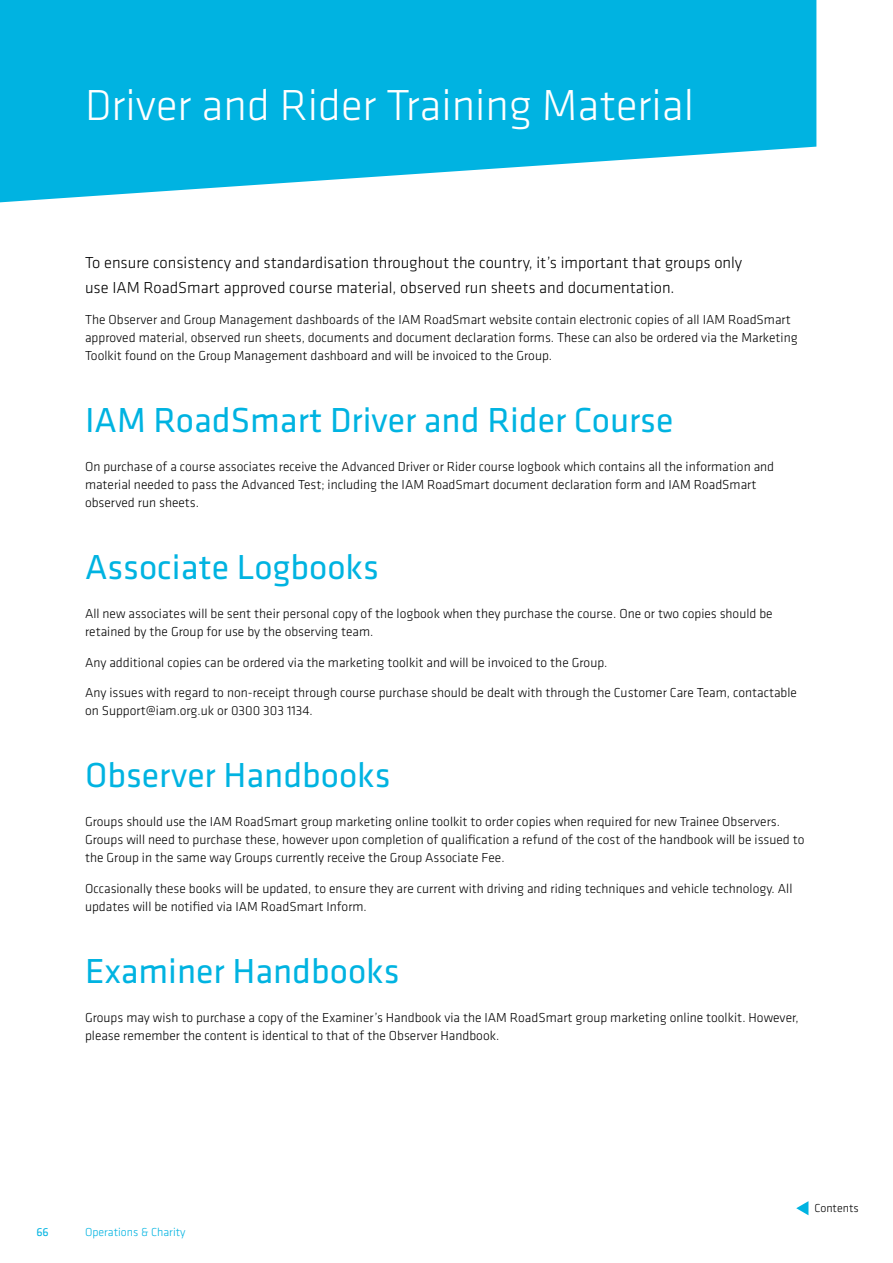
<style>
.page{position:relative;width:893px;height:1263px;background:#fff}
.page>*{position:absolute;margin:0;border:0;box-sizing:border-box;transform-origin:0 0}
.t1{font:300 45px "Klavika";color:#fff}
.t2{font:36px "Klavika";color:#00b3e1}
.t3{font:300 16.5px/25.5px "Klavika";color:#000}
.t4{font:300 13.5px/18px "Klavika";color:#000}
.t5{font:300 12px "Klavika";color:#00b3e1}
.t6{font:300 12px "Klavika";color:#000}
.t7{font:12px "Klavika";color:#00b3e1}
</style>
<div class="page">
<svg style="left:796px;top:1201px;width:12px;height:14px"></svg>
<svg style="left:0;top:0;width:816px;height:203px;background:#23bde5"></svg>
<h1 class="t1" style="left:85px;top:78px;width:610px">Driver and Rider Training Material</h1>
<p class="t3" style="left:85px;top:249px;width:659px">To ensure consistency and standardisation throughout the country, it’s important that groups only use IAM RoadSmart approved course material, observed run sheets and documentation.</p>
<p class="t4" style="left:85px;top:310px;width:714px">The Observer and Group Management dashboards of the IAM RoadSmart website contain electronic copies of all IAM RoadSmart approved material, observed run sheets, documents and document declaration forms. These can also be ordered via the Marketing<br>Toolkit found on the Group Management dashboard and will be invoiced to the Group.</p>
<h2 class="t2" style="left:85px;top:396px;width:590px">IAM RoadSmart Driver and Rider Course</h2>
<p class="t4" style="left:85px;top:457px;width:691px">On purchase of a course associates receive the Advanced Driver or Rider course logbook which contains all the information and material needed to pass the Advanced Test; including the IAM RoadSmart document declaration form and IAM RoadSmart observed run sheets.</p>
<h2 class="t2" style="left:85px;top:543px;width:295px">Associate Logbooks</h2>
<p class="t4" style="left:85px;top:604px;width:689px">All new associates will be sent their personal copy of the logbook when they purchase the course. One or two copies should be retained by the Group for use by the observing team.</p>
<p class="t4" style="left:85px;top:653px;width:524px">Any additional copies can be ordered via the marketing toolkit and will be invoiced to the Group.</p>
<p class="t4" style="left:85px;top:684px;width:713px">Any issues with regard to non-receipt through course purchase should be dealt with through the Customer Care Team, contactable on Support@iam.org.uk or 0300 303 1134.</p>
<h2 class="t2" style="left:85px;top:752px;width:307px">Observer Handbooks</h2>
<p class="t4" style="left:85px;top:813px;width:721px">Groups should use the IAM RoadSmart group marketing online toolkit to order copies when required for new Trainee Observers.<br>Groups will need to purchase these, however upon completion of qualification a refund of the cost of the handbook will be issued to the Group in the same way Groups currently receive the Group Associate Fee.</p>
<p class="t4" style="left:85px;top:879px;width:709px">Occasionally these books will be updated, to ensure they are current with driving and riding techniques and vehicle technology. All updates will be notified via IAM RoadSmart Inform.</p>
<h2 class="t2" style="left:85px;top:947px;width:316px">Examiner Handbooks</h2>
<p class="t4" style="left:85px;top:1009px;width:715px">Groups may wish to purchase a copy of the Examiner’s Handbook via the IAM RoadSmart group marketing online toolkit. However, please remember the content is identical to that of the Observer Handbook.</p>
<p class="t7" style="left:36px;top:1224px;width:14px">66</p>
<p class="t5" style="left:85px;top:1224px;width:102px">Operations &amp; Charity</p>
<p class="t6" style="left:814px;top:1201px;width:46px">Contents</p>
</div>
